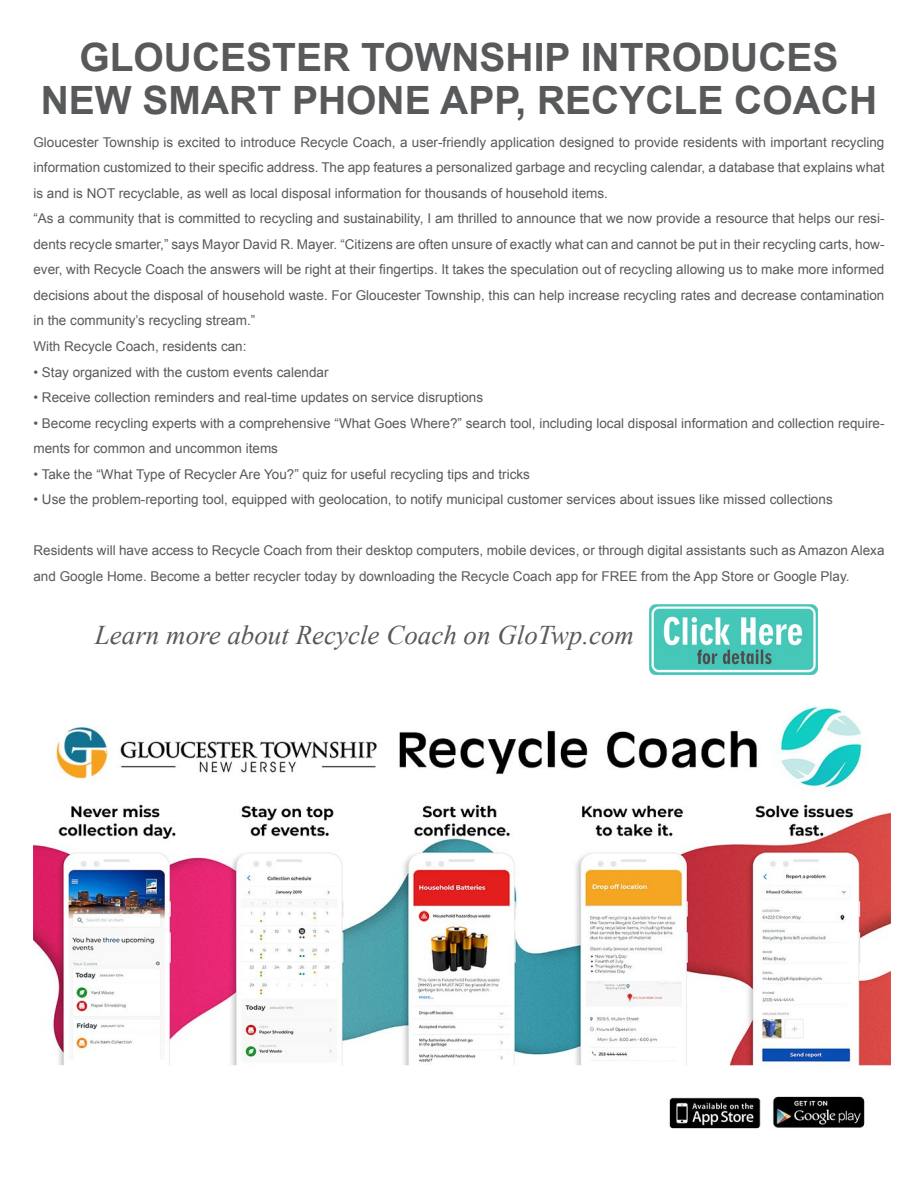
<style>
.page{position:relative;width:918px;height:1188px;background:#fff}
.page>*{position:absolute;margin:0;border:0;box-sizing:border-box;transform-origin:0 0}
.t1{font:700 39px/43.5px "Arial";color:#58595b;text-align:center}
.t2{font:italic 27px "Times New Roman";color:#58595b}
.t3{font:13.5px/25.5px "Arial";color:#58595b}
</style>
<div class="page">
<img style="left:33px;top:706px;width:858px;height:423px">
<img style="left:649px;top:605px;width:169px;height:70px">
<h1 class="t1" style="left:41px;top:36px;width:838px">GLOUCESTER TOWNSHIP INTRODUCES<br>NEW SMART PHONE APP, RECYCLE COACH</h1>
<p class="t3" style="left:33px;top:130px;width:853px">Gloucester Township is excited to introduce Recycle Coach, a user-friendly application designed to provide residents with important recycling information customized to their specific address. The app features a personalized garbage and recycling calendar, a database that explains what is and is NOT recyclable, as well as local disposal information for thousands of household items.<br>“As a community that is committed to recycling and sustainability, I am thrilled to announce that we now provide a resource that helps our resi&shy;dents recycle smarter,” says Mayor David R. Mayer. “Citizens are often unsure of exactly what can and cannot be put in their recycling carts, how&shy;ever, with Recycle Coach the answers will be right at their fingertips. It takes the speculation out of recycling allowing us to make more informed decisions about the disposal of household waste. For Gloucester Township, this can help increase recycling rates and decrease contamination in the community’s recycling stream.”<br>With Recycle Coach, residents can:</p>
<p class="t3" style="left:33px;top:359px;width:297px">• Stay organized with the custom events calendar</p>
<p class="t3" style="left:33px;top:385px;width:451px">• Receive collection reminders and real-time updates on service disruptions</p>
<p class="t3" style="left:33px;top:410px;width:853px">• Become recycling experts with a comprehensive “What Goes Where?” search tool, including local disposal information and collection require&shy;ments for common and uncommon items</p>
<p class="t3" style="left:33px;top:461px;width:498px">• Take the “What Type of Recycler Are You?” quiz for useful recycling tips and tricks</p>
<p class="t3" style="left:33px;top:487px;width:801px">• Use the problem-reporting tool, equipped with geolocation, to notify municipal customer services about issues like missed collections</p>
<p class="t3" style="left:33px;top:538px;width:853px">Residents will have access to Recycle Coach from their desktop computers, mobile devices, or through digital assistants such as Amazon Alexa and Google Home. Become a better recycler today by downloading the Recycle Coach app for FREE from the App Store or Google Play.</p>
<h2 class="t2" style="left:95px;top:617px;width:541px">Learn more about Recycle Coach on GloTwp.com</h2>
</div>
